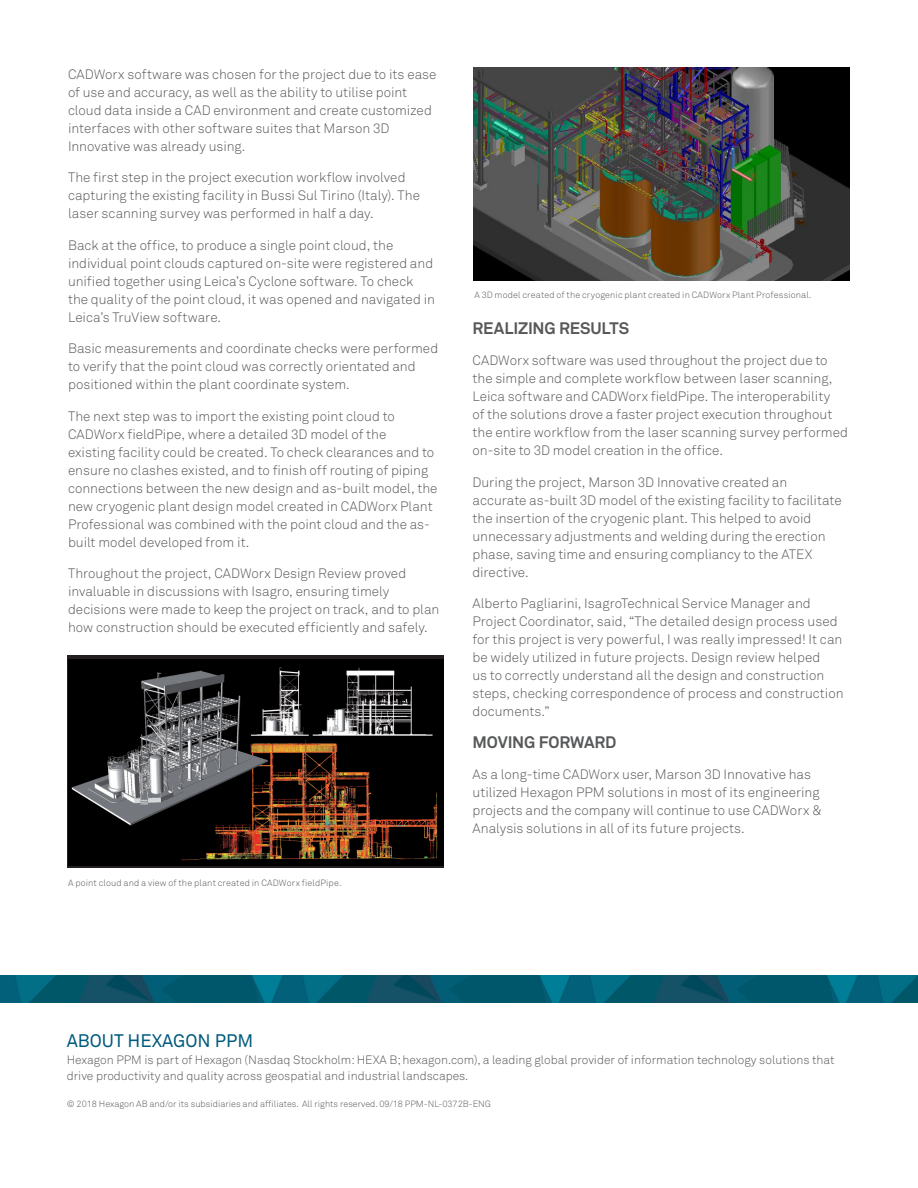
<style>
.page{position:relative;width:918px;height:1188px;background:#fff}
.page>*{position:absolute;margin:0;border:0;box-sizing:border-box;transform-origin:0 0}
.About_PPM{font:18px "Akkurat Pro";color:#005b7d}
.Heading_2{font:700 16.5px "Akkurat Pro";letter-spacing:-.01em;color:#57585a}
.Body_Copy{font:13.5px/18px "Akkurat Light Pro";color:#57585a}
.Boilerplate_Copy{font:12px/16.5px "Akkurat Light Pro";color:#57585a}
.Body_Copy-2{font:9px "Akkurat Light Pro";letter-spacing:.015em;color:#57585a}
.Copyright{font:9px "Akkurat Light Pro";color:#57585a}
</style>
<div class="page">
<div style="left:67px;top:656px;width:377px;height:212px;background:#231f20"></div>
<img style="left:68px;top:659px;width:376px;height:207px">
<img style="left:473px;top:68px;width:376px;height:212px">
<img style="left:0;top:975px;width:918px;height:27px">
<p class="Body_Copy" style="left:68px;top:65px;width:370px">CADWorx software was chosen for the project due to its ease of use and accuracy, as well as the ability to utilise point cloud data inside a CAD environment and create customized interfaces with other software suites that Marson 3D Innovative was already using.</p>
<p class="Body_Copy" style="left:68px;top:169px;width:353px">The first step in the project execution workflow involved capturing the existing facility in Bussi Sul Tirino (Italy). The laser scanning survey was performed in half a day.</p>
<p class="Body_Copy" style="left:68px;top:236px;width:368px">Back at the office, to produce a single point cloud, the individual point clouds captured on-site were registered and unified together using Leica’s Cyclone software. To check the quality of the point cloud, it was opened and navigated in Leica’s TruView software.</p>
<p class="Body_Copy" style="left:68px;top:340px;width:372px">Basic measurements and coordinate checks were performed to verify that the point cloud was correctly orientated and positioned within the plant coordinate system.</p>
<p class="Body_Copy" style="left:68px;top:407px;width:371px">The next step was to import the existing point cloud to CADWorx fieldPipe, where a detailed 3D model of the<br>existing facility could be created. To check clearances and to ensure no clashes existed, and to finish off routing of piping connections between the new design and as-built model, the new cryogenic plant design model created in CADWorx Plant Professional was combined with the point cloud and the as&shy;built model developed from it.</p>
<p class="Body_Copy" style="left:68px;top:565px;width:373px">Throughout the project, CADWorx Design Review proved invaluable in discussions with Isagro, ensuring timely decisions were made to keep the project on track, and to plan how construction should be executed efficiently and safely.</p>
<p class="Body_Copy-2" style="left:68px;top:878px;width:275px">A point cloud and a view of the plant created in CADWorx fieldPipe.</p>
<p class="Body_Copy-2" style="left:474px;top:290px;width:339px">A 3D model created of the cryogenic plant created in CADWorx Plant Professional.</p>
<p class="Heading_2" style="left:472px;top:318px;width:158px">REALIZING RESULTS</p>
<p class="Body_Copy" style="left:472px;top:352px;width:377px">CADWorx software was used throughout the project due to the simple and complete workflow between laser scanning, Leica software and CADWorx fieldPipe. The interoperability<br>of the solutions drove a faster project execution throughout the entire workflow from the laser scanning survey performed on-site to 3D model creation in the office.</p>
<p class="Body_Copy" style="left:472px;top:473px;width:371px">During the project, Marson 3D Innovative created an accurate as-built 3D model of the existing facility to facilitate the insertion of the cryogenic plant. This helped to avoid unnecessary adjustments and welding during the erection phase, saving time and ensuring compliancy to the ATEX directive.</p>
<p class="Body_Copy" style="left:472px;top:595px;width:373px">Alberto Pagliarini, IsagroTechnical Service Manager and Project Coordinator, said, “The detailed design process used for this project is very powerful, I was really impressed! It can be widely utilized in future projects. Design review helped<br>us to correctly understand all the design and construction steps, checking correspondence of process and construction documents.”</p>
<p class="Heading_2" style="left:472px;top:732px;width:146px">MOVING FORWARD</p>
<p class="Body_Copy" style="left:472px;top:766px;width:351px">As a long-time CADWorx user, Marson 3D Innovative has utilized Hexagon PPM solutions in most of its engineering projects and the company will continue to use CADWorx &amp; Analysis solutions in all of its future projects.</p>
<p class="About_PPM" style="left:67px;top:1031px;width:188px">ABOUT HEXAGON PPM</p>
<p class="Boilerplate_Copy" style="left:67px;top:1052px;width:770px">Hexagon PPM is part of Hexagon (Nasdaq Stockholm: HEXA B; hexagon.com), a leading global provider of information technology solutions that drive productivity and quality across geospatial and industrial landscapes.</p>
<p class="Copyright" style="left:67px;top:1099px;width:426px">© 2018 Hexagon AB and/or its subsidiaries and affiliates. All rights reserved. 09/18 PPM-NL-0372B-ENG</p>
</div>
